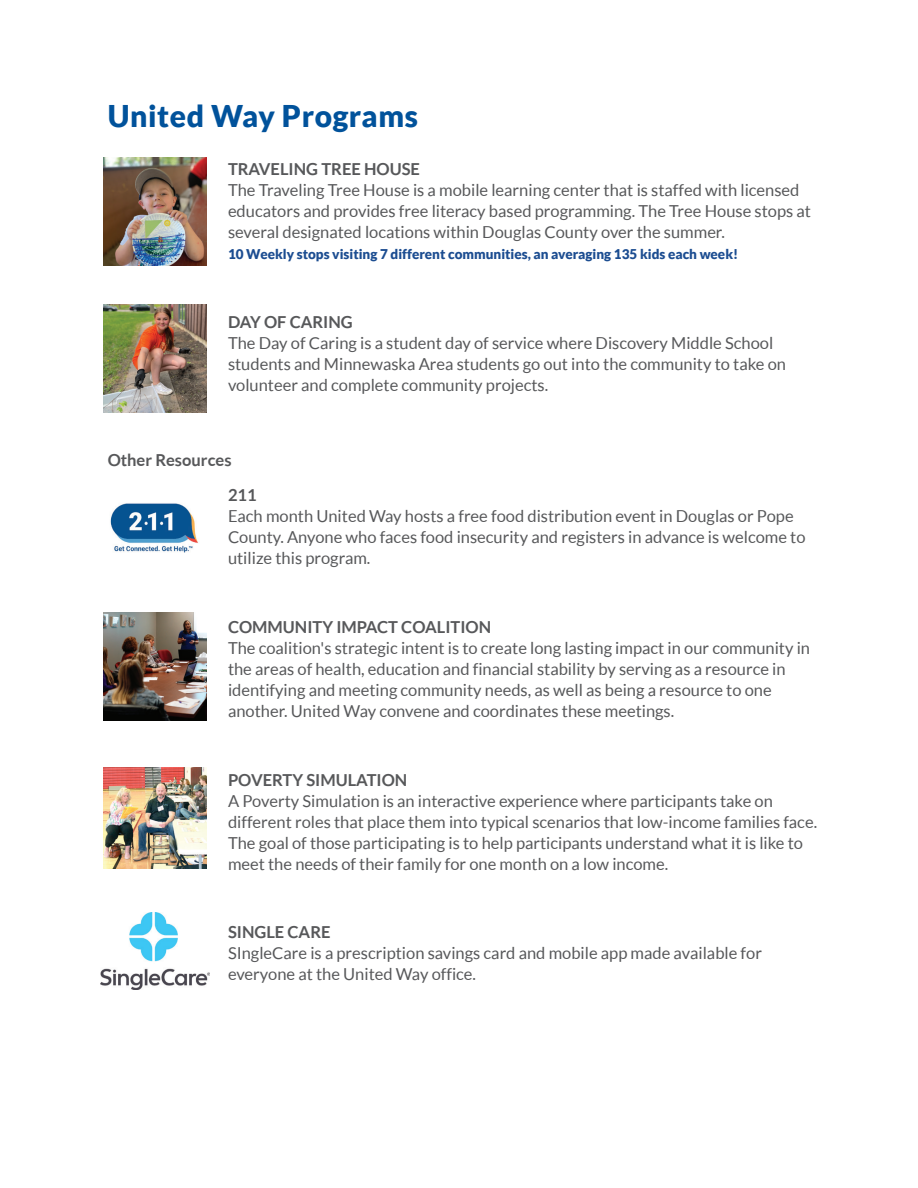
<style>
.page{position:relative;width:918px;height:1188px;background:#fff}
.page>*{position:absolute;margin:0;border:0;box-sizing:border-box;transform-origin:0 0}
.t1{font:900 30px "Lato";letter-spacing:.02em;color:#01529b}
.t2{font:16.5px/21px "Lato";color:#57585a}
.t3{font:700 16.5px "Lato";color:#57585a}
.t4{font:900 13.5px "Lato";color:#1c4d91}
</style>
<div class="page">
<img style="left:104px;top:612px;width:102px;height:108px">
<img style="left:104px;top:767px;width:102px;height:102px">
<img style="left:104px;top:157px;width:102px;height:108px">
<img style="left:104px;top:304px;width:102px;height:108px">
<img style="left:110px;top:503px;width:88px;height:50px">
<img style="left:100px;top:913px;width:110px;height:77px">
<h1 class="t1" style="left:108px;top:99px;width:312px">United Way Programs</h1>
<p class="t3" style="left:228px;top:160px;width:194px">TRAVELING TREE HOUSE</p>
<p class="t2" style="left:228px;top:179px;width:584px">The Traveling Tree House is a mobile learning center that is staffed with licensed educators and provides free literacy based programming. The Tree House stops at several designated locations within Douglas County over the summer.</p>
<p class="t4" style="left:228px;top:246px;width:512px">10 Weekly stops visiting 7 different communities, an averaging 135 kids each week!</p>
<p class="t3" style="left:228px;top:312px;width:126px">DAY OF CARING</p>
<p class="t2" style="left:228px;top:332px;width:560px">The Day of Caring is a student day of service where Discovery Middle School students and Minnewaska Area students go out into the community to take on volunteer and complete community projects.</p>
<p class="t3" style="left:108px;top:451px;width:125px">Other Resources</p>
<p class="t3" style="left:228px;top:486px;width:30px">211</p>
<p class="t2" style="left:228px;top:506px;width:579px">Each month United Way hosts a free food distribution event in Douglas or Pope<br>County. Anyone who faces food insecurity and registers in advance is welcome to utilize this program.</p>
<p class="t3" style="left:228px;top:618px;width:265px">COMMUNITY IMPACT COALITION</p>
<p class="t2" style="left:228px;top:637px;width:584px">The coalition's strategic intent is to create long lasting impact in our community in the areas of health, education and financial stability by serving as a resource in identifying and meeting community needs, as well as being a resource to one another. United Way convene and coordinates these meetings.</p>
<p class="t3" style="left:228px;top:770px;width:181px">POVERTY SIMULATION</p>
<p class="t2" style="left:228px;top:790px;width:591px">A Poverty Simulation is an interactive experience where participants take on different roles that place them into typical scenarios that low-income families face.<br>The goal of those participating is to help participants understand what it is like to meet the needs of their family for one month on a low income.</p>
<p class="t3" style="left:228px;top:923px;width:104px">SINGLE CARE</p>
<p class="t2" style="left:228px;top:943px;width:536px">SIngleCare is a prescription savings card and mobile app made available for everyone at the United Way office.</p>
</div>
